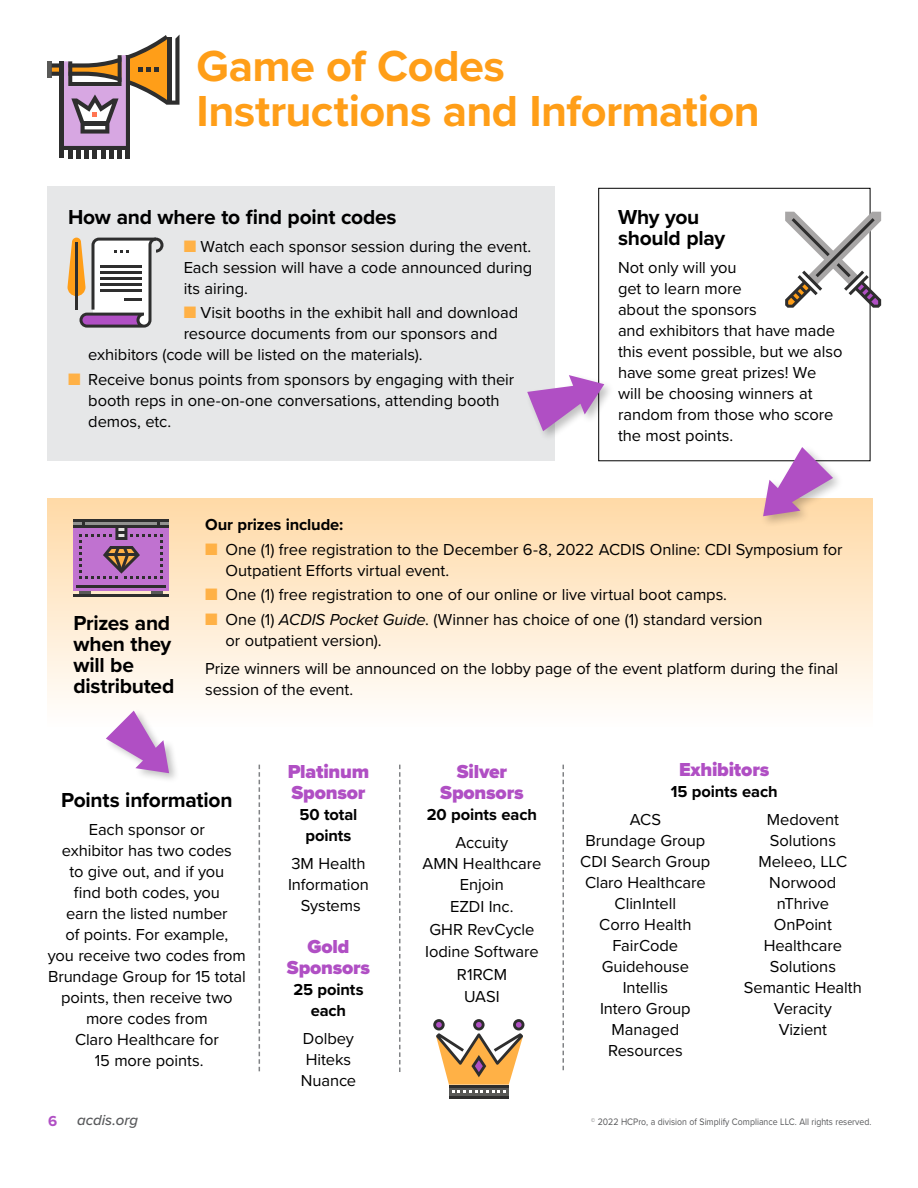
<style>
.page{position:relative;width:918px;height:1188px;background:#fff}
.page>*{position:absolute;margin:0;border:0;box-sizing:border-box;transform-origin:0 0}
.t1{font:700 45px/45px "Proxima Nova";letter-spacing:-.01em;color:#ff9e18}
.t2{font:700 21px/21px "Proxima Nova";letter-spacing:-.015em;color:#000}
.t3{font:900 19.5px/21px "Proxima Nova";letter-spacing:-.01em;color:#b04fc4;text-align:center}
.t4{font:16.5px/21px "Proxima Nova";letter-spacing:-.005em;color:#000;text-align:center}
.t5{font:700 16.5px/21px "Proxima Nova";letter-spacing:-.01em;color:#000;text-align:center}
.t6{font:italic 500 15px "Proxima Nova";color:#58595b}
.t7{font:700 15px "Proxima Nova";color:#b04fc4}
.t8{font:9.75px "Proxima Nova";color:#58595b;scale:.9 1}
.s1{color:#ffb146}
.s2{font-style:italic}
</style>
<div class="page">
<div style="left:48px;top:498px;width:825px;height:229px;background:linear-gradient(to bottom,#ffd9a6,#fffefe)"></div>
<div style="left:48px;top:187px;width:507px;height:274px;background:#e6e7e8"></div>
<div style="left:73px;top:528px;width:96px;height:63px;background:#c072d0"></div>
<hr style="left:73px;top:594px;width:96px;height:3px;background:#2e2e2e">
<svg style="left:79px;top:591px;width:12px;height:3px"></svg>
<svg style="left:151px;top:591px;width:12px;height:3px"></svg>
<hr style="left:76px;top:585px;width:90px;height:3px;background:#2e2e2e">
<hr style="left:73px;top:522px;width:96px;height:3px;background:#929290">
<hr style="left:73px;top:525px;width:96px;height:3px;background:#2e2e2e">
<hr style="left:73px;top:519px;width:96px;height:3px;background:#2e2e2e">
<svg style="left:79px;top:522px;width:84px;height:57px"></svg>
<hr style="left:48px;top:61px;width:4px;height:17px;background:#595957">
<hr style="left:60px;top:61px;width:4px;height:97px;background:#2e2e2e">
<hr style="left:126px;top:55px;width:4px;height:103px;background:#2e2e2e">
<div style="left:76px;top:148px;width:5px;height:10px;background:#2e2e2e"></div>
<hr style="left:85px;top:148px;width:4px;height:10px;background:#2e2e2e">
<hr style="left:93px;top:148px;width:4px;height:10px;background:#2e2e2e">
<hr style="left:101px;top:148px;width:4px;height:10px;background:#2e2e2e">
<div style="left:109px;top:148px;width:5px;height:10px;background:#2e2e2e"></div>
<hr style="left:118px;top:148px;width:4px;height:10px;background:#2e2e2e">
<hr style="left:62px;top:146px;width:66px;height:4px;background:#2e2e2e">
<hr style="left:68px;top:148px;width:4px;height:10px;background:#2e2e2e">
<svg style="left:52px;top:35px;width:128px;height:111px"></svg>
<div style="left:598px;top:188px;width:272px;height:273px;border:1px solid #000"></div>
<svg style="left:785px;top:212px;width:96px;height:96px"></svg>
<svg style="left:68px;top:238px;width:96px;height:90px"></svg>
<div style="left:525px;top:372px;width:91px;height:70px;background:#000;opacity:.25"></div>
<svg style="left:527px;top:375px;width:77px;height:56px"></svg>
<div style="left:760px;top:444px;width:85px;height:85px;background:#000;opacity:.25"></div>
<svg style="left:763px;top:447px;width:70px;height:69px"></svg>
<svg style="left:259px;top:765px;width:1px;height:306px"></svg>
<div style="left:104px;top:708px;width:76px;height:76px;background:#000;opacity:.25"></div>
<svg style="left:106px;top:711px;width:63px;height:62px"></svg>
<svg style="left:399px;top:765px;width:1px;height:307px"></svg>
<svg style="left:562px;top:765px;width:2px;height:305px"></svg>
<div style="left:449px;top:1088px;width:60px;height:8px;background:#595957"></div>
<hr style="left:449px;top:1096px;width:60px;height:3px;background:#2e2e2e">
<svg style="left:433px;top:1019px;width:91px;height:74px"></svg>
<h1 class="t1" style="left:197px;top:42px;width:565px">Game of Codes<br>Instructions and Information</h1>
<p class="t2" style="left:68px;top:206px;width:330px">How and where to find point codes</p>
<p class="t4" style="left:184px;top:235px;width:350px;text-align:justify"><span class="s1">■</span> Watch each sponsor session during the event.<br>Each session will have a code announced during its airing.</p>
<p class="t4" style="left:184px;top:301px;width:336px"><span class="s1">■</span> Visit booths in the exhibit hall and download</p>
<p class="t4" style="left:184px;top:322px;width:315px">resource documents from our sponsors and</p>
<p class="t4" style="left:88px;top:343px;width:336px">exhibitors (code will be listed on the materials).</p>
<p class="t4" style="left:88px;top:368px;width:428px;text-align:left;text-indent:-20px"><span class="s1">■</span> Receive bonus points from sponsors by engaging with their booth reps in one-on-one conversations, attending booth demos, etc.</p>
<p class="t2" style="left:618px;top:206px;width:109px">Why you should play</p>
<p class="t4" style="left:618px;top:256px;width:226px;text-align:left">Not only will you<br>get to learn more<br>about the sponsors<br>and exhibitors that have made this event possible, but we also have some great prizes! We will be choosing winners at random from those who score the most points.</p>
<p class="t2" style="left:73px;top:612px;width:102px">Prizes and when they will be distributed</p>
<p class="t5" style="left:205px;top:514px;width:139px">Our prizes include:</p>
<p class="t4" style="left:225px;top:538px;width:619px;text-align:left;text-indent:-20px"><span class="s1">■</span> One (1) free registration to the December 6-8, 2022 ACDIS Online: CDI Symposium for<br>Outpatient Efforts virtual event.</p>
<p class="t4" style="left:205px;top:584px;width:523px"><span class="s1">■</span> One (1) free registration to one of our online or live virtual boot camps.</p>
<p class="t4" style="left:225px;top:608px;width:539px;text-align:left;text-indent:-20px"><span class="s1">■</span> One (1) <span class="s2">ACDIS Pocket Guide</span>. (Winner has choice of one (1) standard version or outpatient version).</p>
<p class="t4" style="left:205px;top:657px;width:635px;text-align:left">Prize winners will be announced on the lobby page of the event platform during the final session of the event.</p>
<p class="t2" style="left:61px;top:789px;width:173px">Points information</p>
<p class="t4" style="left:48px;top:818px;width:200px">Each sponsor or<br>exhibitor has two codes<br>to give out, and if you<br>find both codes, you<br>earn the listed number<br>of points. For example,<br>you receive two codes from<br>Brundage Group for 15 total points, then receive two more codes from<br>Claro Healthcare for<br>15 more points.</p>
<p class="t3" style="left:288px;top:761px;width:83px;text-align:left">Platinum<br>Sponsor</p>
<p class="t5" style="left:300px;top:804px;width:59px">50 total points</p>
<p class="t4" style="left:288px;top:852px;width:82px">3M Health<br>Information<br>Systems</p>
<p class="t3" style="left:287px;top:936px;width:85px">Gold<br>Sponsors</p>
<p class="t5" style="left:293px;top:979px;width:72px">25 points each</p>
<p class="t4" style="left:301px;top:1027px;width:57px">Dolbey<br>Hiteks<br>Nuance</p>
<p class="t3" style="left:440px;top:761px;width:85px">Silver<br>Sponsors</p>
<p class="t5" style="left:427px;top:804px;width:112px">20 points each</p>
<p class="t4" style="left:423px;top:831px;width:120px">Accuity<br>AMN Healthcare<br>Enjoin</p>
<p class="t4" style="left:425px;top:895px;width:115px;line-height:22.5px">EZDI Inc.<br>GHR RevCycle<br>Iodine Software<br>R1RCM<br>UASI</p>
<p class="t3" style="left:679px;top:759px;width:92px">Exhibitors</p>
<p class="t5" style="left:671px;top:781px;width:108px">15 points each</p>
<p class="t4" style="left:580px;top:808px;width:132px">ACS<br>Brundage Group<br>CDI Search Group<br>Claro Healthcare<br>ClinIntell<br>Corro Health<br>FairCode<br>Guidehouse<br>Intellis<br>Intero Group<br>Managed<br>Resources</p>
<p class="t4" style="left:744px;top:808px;width:119px">Medovent<br>Solutions<br>Meleeo, LLC<br>Norwood nThrive<br>OnPoint<br>Healthcare<br>Solutions<br>Semantic Health<br>Veracity<br>Vizient</p>
<p class="t7" style="left:48px;top:1110px;width:11px">6</p>
<p class="t6" style="left:77px;top:1109px;width:63px">acdis.org</p>
<p class="t8" style="left:591px;top:1114px;width:313px"><sup>©</sup> 2022 HCPro, a division of Simplify Compliance LLC. All rights reserved.</p>
</div>
